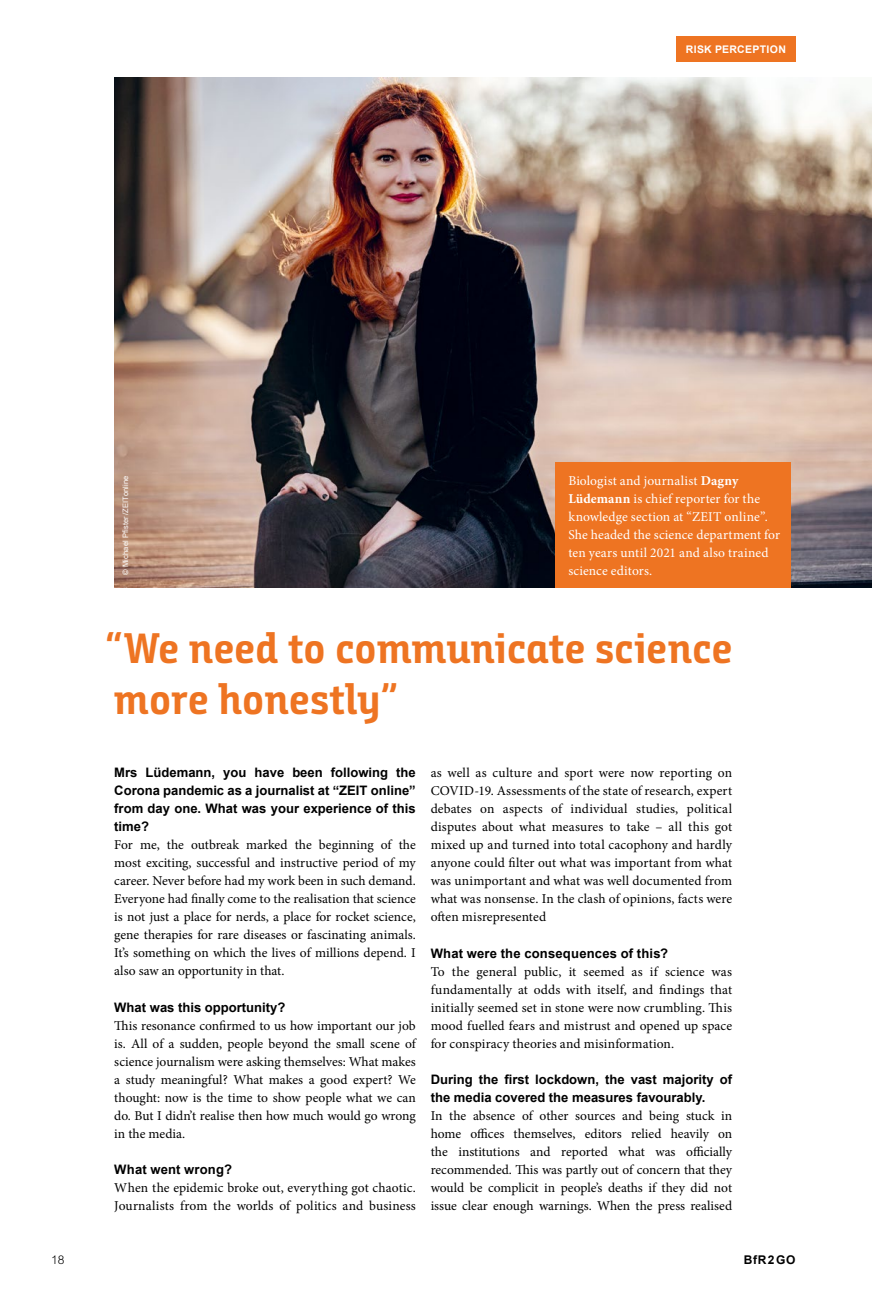
<style>
.page{position:relative;width:872px;height:1306px;background:#fff}
.page>*{position:absolute;margin:0;border:0;box-sizing:border-box;transform-origin:0 0}
.t1{font:42.75px/51.3px "Bunday Slab Bold Up";letter-spacing:-.005em;color:#ee7422}
.t2{font:13.5px/18px "Minion Pro";color:#000;text-align:justify}
.t3{font:13.5px/18px "Minion Pro";letter-spacing:.01em;color:#fff}
.t4{font:700 13.05px/18px "Arial";color:#000;text-align:justify}
.t5{font:700 12px "Arial";color:#000}
.t6{font:300 12px "Arial";color:#000}
.t7{font:700 10.5px "Arial";letter-spacing:.03em;color:#fff}
.t8{font:7.5px "Arial";letter-spacing:.02em;color:#fff}
.s1{font-weight:700}
</style>
<div class="page">
<img style="left:114px;top:78px;width:758px;height:509px">
<div style="left:555px;top:462px;width:236px;height:125px;background:#ee7422"></div>
<div style="left:676px;top:37px;width:119px;height:25px;background:#ee7422"></div>
<p class="t8" style="left:121px;top:574px;width:101px;rotate:-90deg">© Michael Pfister / ZEITonline</p>
<p class="t7" style="left:685px;top:43px;width:102px">RISK PERCEPTION</p>
<p class="t3" style="left:568px;top:471px;width:213px">Biologist and journalist <span class="s1">Dagny Lüdemann</span> is chief reporter for the knowledge section at “ZEIT online”.<br>She headed the science department for ten years until 2021 and also trained</p>
<p class="t3" style="left:568px;top:561px;width:85px">science editors.</p>
<h1 class="t1" style="left:105px;top:622px;width:628px">“We need to communicate science more honestly”</h1>
<p class="t4" style="left:114px;top:764px;width:303px">Mrs Lüdemann, you have been following the Corona pandemic as a journalist at “ZEIT online” from day one. What was your experience of this time?</p>
<p class="t2" style="left:114px;top:836px;width:303px">For me, the outbreak marked the beginning of the most exciting, successful and instructive period of my career. Never before had my work been in such demand.<br>Everyone had finally come to the realisation that science is not just a place for nerds, a place for rocket science, gene therapies for rare diseases or fascinating animals.<br>It’s something on which the lives of millions depend. I also saw an opportunity in that.</p>
<p class="t4" style="left:114px;top:998px;width:173px">What was this opportunity?</p>
<p class="t2" style="left:114px;top:1016px;width:303px">This resonance confirmed to us how important our job is. All of a sudden, people beyond the small scene of science journalism were asking themselves: What makes a study meaningful? What makes a good expert? We thought: now is the time to show people what we can do. But I didn’t realise then how much would go wrong in the media.</p>
<p class="t4" style="left:114px;top:1160px;width:119px">What went wrong?</p>
<p class="t2" style="left:114px;top:1178px;width:303px">When the epidemic broke out, everything got chaotic.<br>Journalists from the worlds of politics and business</p>
<p class="t2" style="left:431px;top:764px;width:303px">as well as culture and sport were now reporting on COVID-19. Assessments of the state of research, expert debates on aspects of individual studies, political disputes about what measures to take – all this got mixed up and turned into total cacophony and hardly anyone could filter out what was important from what was unimportant and what was well documented from what was nonsense. In the clash of opinions, facts were often misrepresented</p>
<p class="t4" style="left:431px;top:944px;width:239px">What were the consequences of this?</p>
<p class="t2" style="left:431px;top:962px;width:303px">To the general public, it seemed as if science was fundamentally at odds with itself, and findings that initially seemed set in stone were now crumbling. This mood fuelled fears and mistrust and opened up space for conspiracy theories and misinformation.</p>
<p class="t4" style="left:431px;top:1070px;width:303px">During the first lockdown, the vast majority of the media covered the measures favourably.</p>
<p class="t2" style="left:431px;top:1106px;width:303px">In the absence of other sources and being stuck in home offices themselves, editors relied heavily on the institutions and reported what was officially recommended. This was partly out of concern that they would be complicit in people’s deaths if they did not issue clear enough warnings. When the press realised</p>
<p class="t6" style="left:51px;top:1252px;width:15px">18</p>
<p class="t5" style="left:744px;top:1251px;width:53px">BfR 2 GO</p>
</div>
